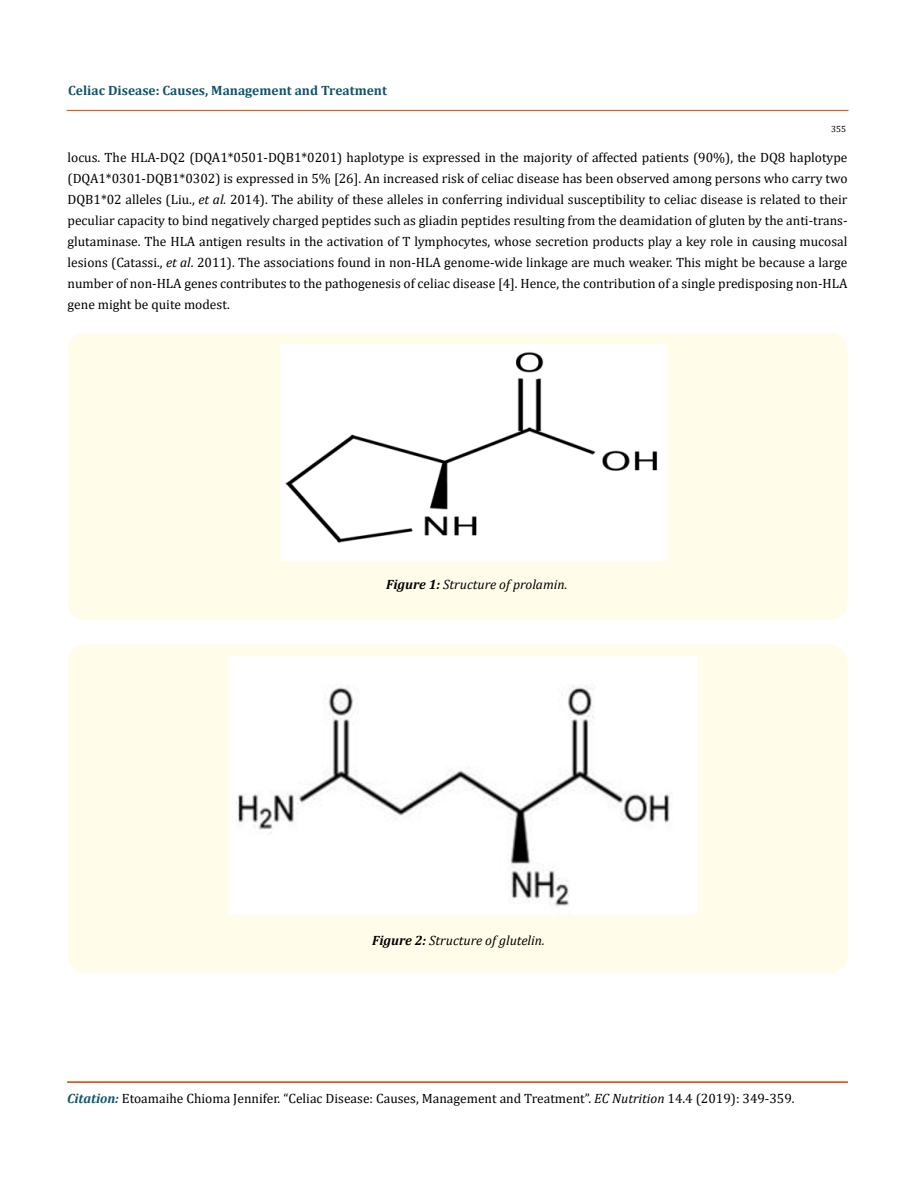
<style>
.page{position:relative;width:917px;height:1190px;background:#fff}
.page>*{position:absolute;margin:0;border:0;box-sizing:border-box;transform-origin:0 0}
.t1{font:13.5px/21px "Cambria";color:#000;text-align:justify}
.t2{font:italic 13.5px "Cambria";color:#000}
.t3{font:700 13.5px "Cambria";color:#0e546a}
.t4{font:9px "Cambria";color:#000}
.s1{font-style:italic}
.s2{font-weight:700}
.s3{font-weight:700;font-style:italic;color:#0e546a}
</style>
<div class="page">
<div style="left:67px;top:1081px;width:780px;height:1px;border:1px solid #e05d1a"></div>
<div style="left:67px;top:110px;width:781px;height:1px;border:1px solid #e05d1a"></div>
<div style="left:68px;top:333px;width:779px;height:287px;background:#fffde9;border-radius:18px"></div>
<div style="left:281px;top:345px;width:385px;height:215px;background:#fff"></div>
<div style="left:68px;top:644px;width:779px;height:329px;background:#fffde9;border-radius:18px"></div>
<img style="left:230px;top:656px;width:466px;height:258px">
<p class="t3" style="left:68px;top:81px;width:320px">Celiac Disease: Causes, Management and Treatment</p>
<p class="t4" style="left:831px;top:124px;width:16px">355</p>
<p class="t1" style="left:68px;top:147px;width:781px">locus. The HLA-DQ2 (DQA1*0501-DQB1*0201) haplotype is expressed in the majority of affected patients (90%), the DQ8 haplotype (DQA1*0301-DQB1*0302) is expressed in 5% [26]. An increased risk of celiac disease has been observed among persons who carry two DQB1*02 alleles (Liu., <span class="s1">et al.</span> 2014). The ability of these alleles in conferring individual susceptibility to celiac disease is related to their peculiar capacity to bind negatively charged peptides such as gliadin peptides resulting from the deamidation of gluten by the anti-trans&shy;glutaminase. The HLA antigen results in the activation of T lymphocytes, whose secretion products play a key role in causing mucosal lesions (Catassi., <span class="s1">et al</span>. 2011). The associations found in non-HLA genome-wide linkage are much weaker. This might be because a large number of non-HLA genes contributes to the pathogenesis of celiac disease [4]. Hence, the contribution of a single predisposing non-HLA gene might be quite modest.</p>
<p class="t2" style="left:386px;top:575px;width:183px"><span class="s2">Figure 1:</span> Structure of prolamin.</p>
<p class="t2" style="left:372px;top:930px;width:174px"><span class="s2">Figure 2:</span> Structure of glutelin.</p>
<p class="t1" style="left:67px;top:1087px;width:729px"><span class="s3">Citation:</span> Etoamaihe Chioma Jennifer. “Celiac Disease: Causes, Management and Treatment”. <span class="s1">EC Nutrition</span> 14.4 (2019): 349-359.</p>
</div>
